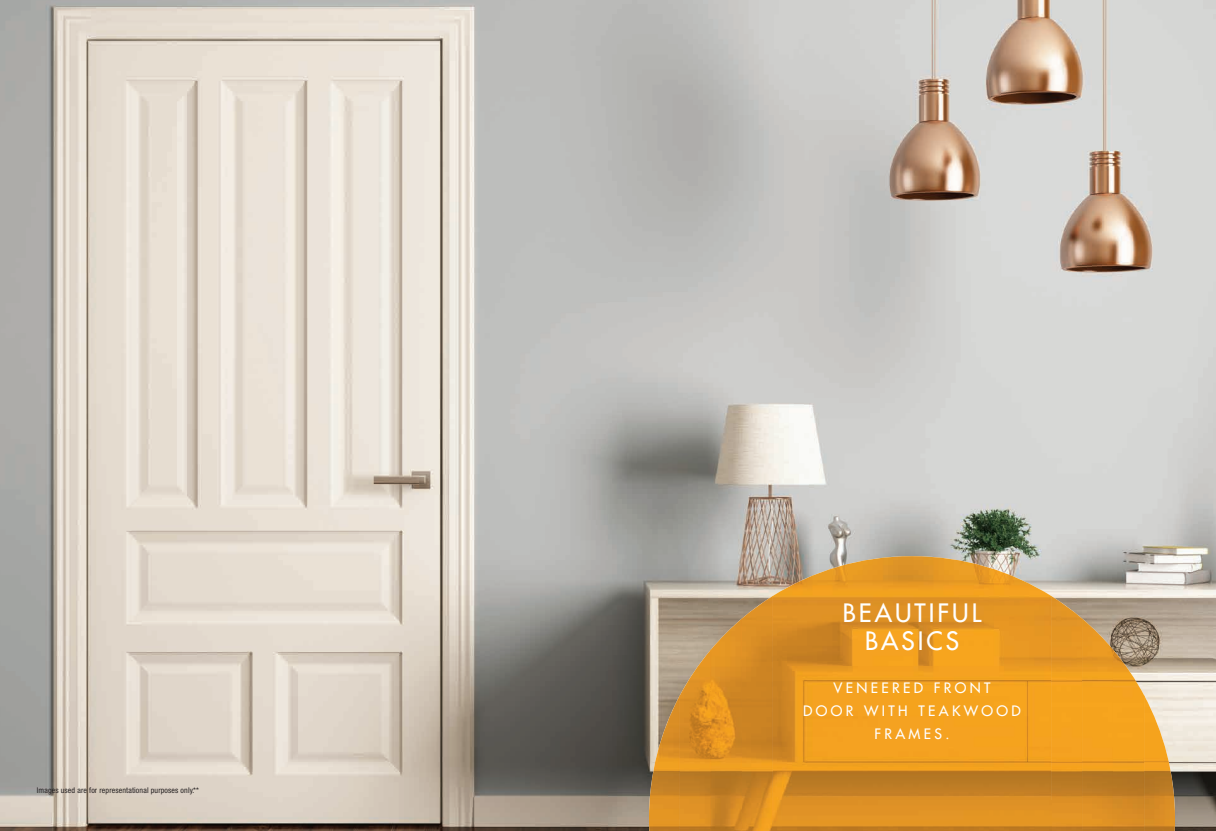
<style>
.page{position:relative;width:1216px;height:831px;background:#fff}
.page>*{position:absolute;margin:0;border:0;box-sizing:border-box;transform-origin:0 0}
.t1{font:24.68px/27.8px "Futura LT";letter-spacing:.12em;color:#fff;text-align:center}
.t2{font:14px/23px "Futura LT";letter-spacing:.24em;color:#fff;text-align:center}
.t3{font:condensed 7.88px "Helvetica Neue LT Std";letter-spacing:.015em;color:#231f20}
</style>
<div class="page">
<img style="left:0;top:0;width:1215px;height:831px">
<img style="left:772px;top:556px;width:279px;height:275px">
<img style="left:741px;top:596px;width:31px;height:235px">
<img style="left:1051px;top:596px;width:31px;height:235px">
<img style="left:710px;top:618px;width:32px;height:213px">
<img style="left:1081px;top:618px;width:32px;height:213px">
<img style="left:679px;top:649px;width:32px;height:182px">
<img style="left:1112px;top:649px;width:32px;height:182px">
<img style="left:649px;top:695px;width:31px;height:136px">
<img style="left:1144px;top:695px;width:30px;height:136px">
<p class="t3" style="left:37px;top:785px;width:164px">Images used are for representational purposes only.**</p>
<h1 class="t1" style="left:842px;top:599px;width:140px">BEAUTIFUL<br>BASICS</h1>
<h2 class="t2" style="left:803px;top:676px;width:219px">VENEERED FRONT<br>DOOR WITH TEAKWOOD<br>FRAMES.</h2>
</div>
